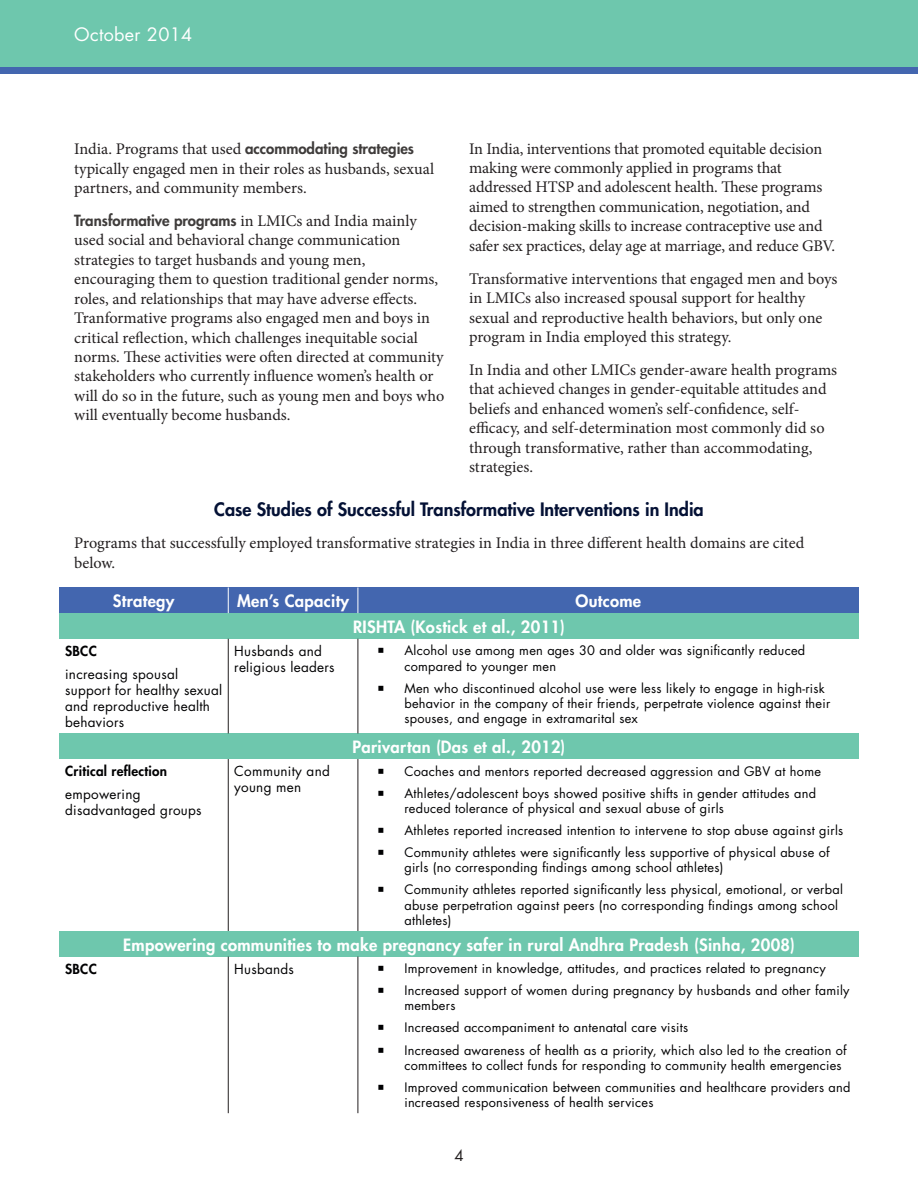
<style>
.page{position:relative;width:918px;height:1188px;background:#fff}
.page>*{position:absolute;margin:0;border:0;box-sizing:border-box;transform-origin:0 0}
.Figure_Heading{font:800 18px "Futura Std";color:#041135}
.t1{font:18px "Futura Std";letter-spacing:.02em;color:#fff}
.t2{font:800 16.5px "Futura Std";letter-spacing:.02em;color:#fff}
.Body{font:16.2px/19.5px "Minion Pro";letter-spacing:-.005em;color:#231f20}
.t3{font:800 15px "Futura Std";color:#3f3c3b}
.t4{font:15px "Futura Std";color:#231f20}
.t5{font:13.5px/16.2px "Futura Std";letter-spacing:.02em;color:#000002}
.t6{font:800 13.5px/23px "Futura Std";letter-spacing:.02em;color:#000002}
.t7{font:12.75px/22px "Futura Std";letter-spacing:.02em;color:#000002}
.s1{font-family:"Minion Pro";font-weight:400;font-size:16.2px;color:#231f20}
.s2{font-weight:800}
.s3{font-weight:400}
</style>
<div class="page">
<div style="left:0;top:0;width:918px;height:68px;background:#6ec7ad"></div>
<div style="left:0;top:68px;width:918px;height:6px;background:#4366af"></div>
<div style="left:59px;top:588px;width:169px;height:25px;background:#4366af"></div>
<div style="left:228px;top:588px;width:130px;height:25px;background:#4366af"></div>
<div style="left:358px;top:588px;width:501px;height:25px;background:#4366af"></div>
<div style="left:59px;top:613px;width:800px;height:26px;background:#6ec7ad"></div>
<div style="left:59px;top:733px;width:800px;height:26px;background:#6ec7ad"></div>
<div style="left:59px;top:931px;width:800px;height:26px;background:#6ec7ad"></div>
<hr style="left:228px;top:639px;width:1px;height:94px;background:#231f20">
<hr style="left:358px;top:639px;width:1px;height:94px;background:#231f20">
<hr style="left:228px;top:759px;width:1px;height:172px;background:#231f20">
<hr style="left:358px;top:759px;width:1px;height:172px;background:#231f20">
<hr style="left:228px;top:957px;width:1px;height:156px;background:#231f20">
<hr style="left:358px;top:957px;width:1px;height:156px;background:#231f20">
<svg style="left:228px;top:588px;width:1px;height:25px"></svg>
<svg style="left:358px;top:588px;width:1px;height:25px"></svg>
<p class="t1" style="left:74px;top:23px;width:120px">October 2014</p>
<p class="t3" style="left:74px;top:139px;width:341px"><span class="s1">India. Programs that used</span> accommodating strategies</p>
<p class="Body" style="left:74px;top:159px;width:361px">typically engaged men in their roles as husbands, sexual partners, and community members.</p>
<p class="t3" style="left:74px;top:211px;width:344px">Transformative programs <span class="s1">in LMICs and India mainly</span></p>
<p class="Body" style="left:74px;top:231px;width:372px">used social and behavioral change communication strategies to target husbands and young men, encouraging them to question traditional gender norms, roles, and relationships that may have adverse effects.<br>Tranformative programs also engaged men and boys in critical reflection, which challenges inequitable social norms. These activities were often directed at community stakeholders who currently influence women’s health or will do so in the future, such as young men and boys who will eventually become husbands.</p>
<p class="Body" style="left:469px;top:139px;width:367px">In India, interventions that promoted equitable decision making were commonly applied in programs that addressed HTSP and adolescent health. These programs aimed to strengthen communication, negotiation, and decision-making skills to increase contraceptive use and safer sex practices, delay age at marriage, and reduce GBV.</p>
<p class="Body" style="left:469px;top:269px;width:370px">Transformative interventions that engaged men and boys in LMICs also increased spousal support for healthy sexual and reproductive health behaviors, but only one program in India employed this strategy.</p>
<p class="Body" style="left:469px;top:360px;width:370px">In India and other LMICs gender-aware health programs that achieved changes in gender-equitable attitudes and beliefs and enhanced women’s self-confidence, self&shy;efficacy, and self-determination most commonly did so through transformative, rather than accommodating, strategies.</p>
<p class="Figure_Heading" style="left:214px;top:498px;width:491px">Case Studies of Successful Transformative Interventions in India</p>
<p class="Body" style="left:74px;top:534px;width:732px">Programs that successfully employed transformative strategies in India in three different health domains are cited below.</p>
<p class="t2" style="left:113px;top:591px;width:63px">Strategy</p>
<p class="t5" style="left:65px;top:640px;width:114px;line-height:23px"><span class="s2">SBCC<br></span>increasing spousal</p>
<p class="t5" style="left:65px;top:682px;width:159px">support for healthy sexual and reproductive health behaviors</p>
<p class="t6" style="left:65px;top:760px;width:103px">Critical reflection <span class="s3">empowering</span></p>
<p class="t5" style="left:65px;top:802px;width:138px">disadvantaged groups</p>
<p class="t2" style="left:237px;top:591px;width:114px">Men’s Capacity</p>
<p class="t2" style="left:576px;top:591px;width:67px">Outcome</p>
<p class="t2" style="left:353px;top:616px;width:213px">RISHTA (Kostick et al., 2011)</p>
<p class="t5" style="left:234px;top:643px;width:89px">Husbands and</p>
<p class="t7" style="left:404px;top:640px;width:402px">Alcohol use among men ages 30 and older was significantly reduced</p>
<p class="t5" style="left:234px;top:659px;width:102px">religious leaders</p>
<p class="t7" style="left:404px;top:655px;width:422px">compared to younger men<br>Men who discontinued alcohol use were less likely to engage in high-risk</p>
<p class="t7" style="left:404px;top:696px;width:427px;line-height:15.3px">behavior in the company of their friends, perpetrate violence against their spouses, and engage in extramarital sex</p>
<p class="t2" style="left:353px;top:737px;width:214px">Parivartan (Das et al., 2012)</p>
<p class="t5" style="left:234px;top:763px;width:97px">Community and</p>
<p class="t7" style="left:404px;top:760px;width:418px">Coaches and mentors reported decreased aggression and GBV at home</p>
<p class="t5" style="left:234px;top:779px;width:69px">young men</p>
<p class="t7" style="left:404px;top:785px;width:413px;line-height:15.3px">Athletes/adolescent boys showed positive shifts in gender attitudes and reduced tolerance of physical and sexual abuse of girls</p>
<p class="t7" style="left:404px;top:819px;width:440px">Athletes reported increased intention to intervene to stop abuse against girls<br>Community athletes were significantly less supportive of physical abuse of</p>
<p class="t7" style="left:404px;top:857px;width:440px">girls (no corresponding findings among school athletes)<br>Community athletes reported significantly less physical, emotional, or verbal</p>
<p class="t7" style="left:404px;top:897px;width:435px;line-height:15.3px">abuse perpetration against peers (no corresponding findings among school athletes)</p>
<p class="t5" style="left:234px;top:961px;width:61px">Husbands</p>
<p class="t7" style="left:404px;top:958px;width:447px">Improvement in knowledge, attitudes, and practices related to pregnancy<br>Increased support of women during pregnancy by husbands and other family</p>
<p class="t7" style="left:404px;top:995px;width:444px">members<br>Increased accompaniment to antenatal care visits<br>Increased awareness of health as a priority, which also led to the creation of</p>
<p class="t7" style="left:404px;top:1054px;width:448px">committees to collect funds for responding to community health emergencies<br>Improved communication between communities and healthcare providers and</p>
<p class="t7" style="left:404px;top:1092px;width:251px">increased responsiveness of health services</p>
<p class="t2" style="left:123px;top:934px;width:673px">Empowering communities to make pregnancy safer in rural Andhra Pradesh (Sinha, 2008)</p>
<p class="t6" style="left:65px;top:957px;width:33px">SBCC</p>
<p class="t4" style="left:454px;top:1146px;width:11px">4</p>
</div>
